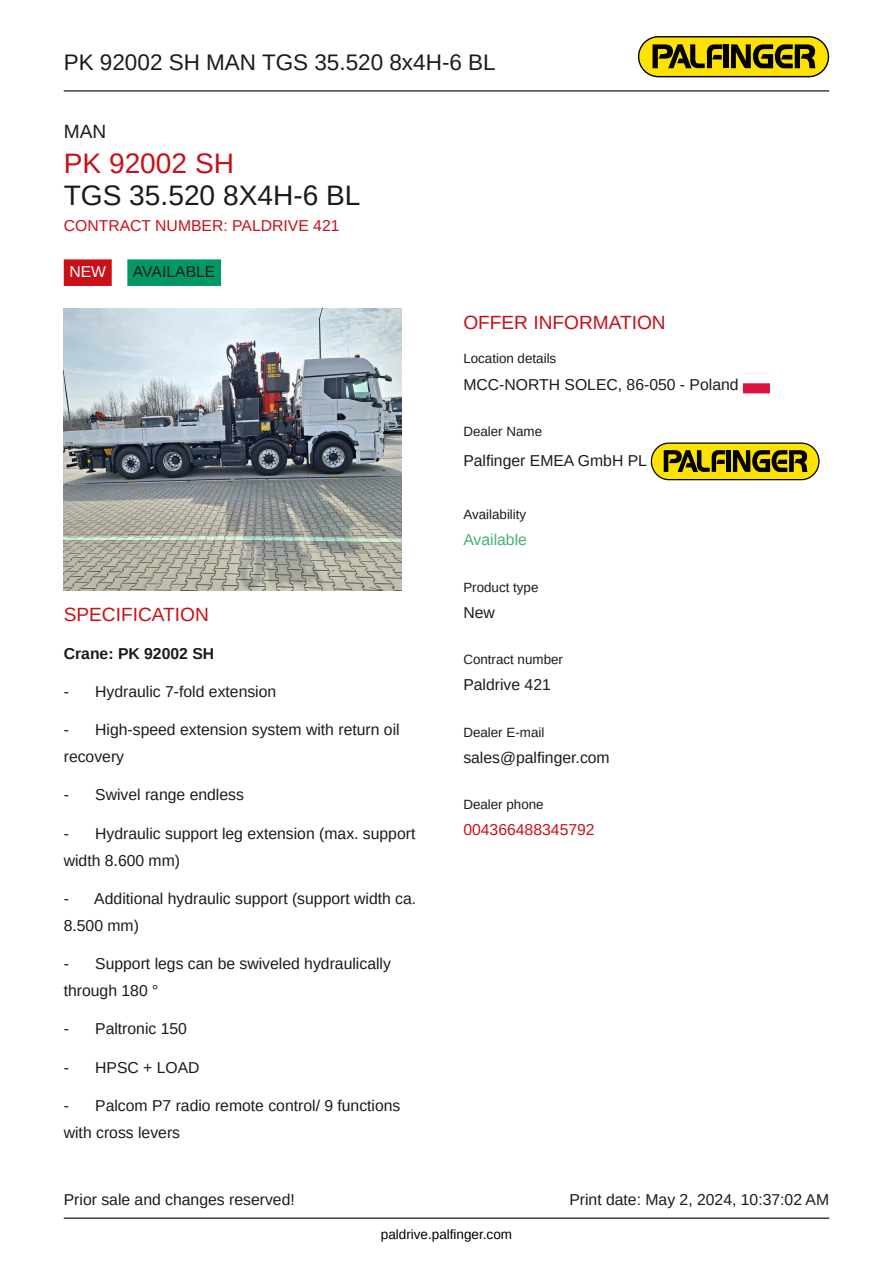
<style>
.page{position:relative;width:893px;height:1263px;background:#fff}
.page>*{position:absolute;margin:0;border:0;box-sizing:border-box;transform-origin:0 0}
.t1{font:28.2px "Arimo";color:#1b1b1b}
.t2{font:28.2px "Arimo";color:#c91019}
.t3{font:22.5px "Arimo";color:#1b1b1b}
.t4{font:19.2px "Arimo";color:#c91019}
.t5{font:19.2px "Arimo";color:#1b1b1b}
.t6{font:15.75px/27px "Arimo";color:#1b1b1b}
.t7{font:15.75px "Arimo";color:#c91019}
.t8{font:15.75px "Arimo";color:#43b36c}
.t9{font:15.75px "Arimo";color:#fff}
.t10{font:13.5px "Arimo";color:#000}
.t11{font:13.35px "Arimo";color:#1b1b1b}
</style>
<div class="page">
<hr style="left:64px;top:90px;width:765px;height:1px;background:#000">
<hr style="left:64px;top:1217px;width:765px;height:2px;background:#000">
<svg style="left:638px;top:36px;width:191px;height:41px;background:#a3930b"></svg>
<div style="left:64px;top:259px;width:48px;height:27px;background:#c91019"></div>
<div style="left:127px;top:259px;width:94px;height:27px;background:#096"></div>
<img style="left:64px;top:309px;width:337px;height:281px">
<div style="left:743px;top:383px;width:27px;height:10px;background:#dc143c"></div>
<svg style="left:651px;top:442px;width:168px;height:38px;background:#a4940e"></svg>
<h2 class="t3" style="left:64px;top:53px;width:433px">PK 92002 SH MAN TGS 35.520 8x4H-6 BL</h2>
<p class="t5" style="left:64px;top:124px;width:44px">MAN</p>
<h1 class="t2" style="left:64px;top:152px;width:172px">PK 92002 SH</h1>
<h1 class="t1" style="left:64px;top:185px;width:298px">TGS 35.520 8X4H-6 BL</h1>
<p class="t7" style="left:64px;top:220px;width:277px">CONTRACT NUMBER: PALDRIVE 421</p>
<p class="t9" style="left:69px;top:266px;width:38px">NEW</p>
<p class="t6" style="left:133px;top:259px;width:84px">AVAILABLE</p>
<p class="t4" style="left:64px;top:607px;width:147px">SPECIFICATION</p>
<p class="t6" style="left:64px;top:641px;width:152px">Crane: PK 92002 SH</p>
<p class="t6" style="left:64px;top:678px;width:7px">-</p>
<p class="t6" style="left:95px;top:678px;width:183px">Hydraulic 7-fold extension</p>
<p class="t6" style="left:64px;top:716px;width:7px">-</p>
<p class="t6" style="left:64px;top:716px;width:337px;text-indent:31px">High-speed extension system with return oil recovery</p>
<p class="t6" style="left:64px;top:781px;width:7px">-</p>
<p class="t6" style="left:95px;top:781px;width:150px">Swivel range endless</p>
<p class="t6" style="left:64px;top:820px;width:7px">-</p>
<p class="t6" style="left:64px;top:820px;width:353px;text-indent:31px">Hydraulic support leg extension (max. support width 8.600 mm)</p>
<p class="t6" style="left:64px;top:885px;width:7px">-</p>
<p class="t6" style="left:64px;top:885px;width:354px;text-indent:31px">Additional hydraulic support (support width ca.<br>8.500 mm)</p>
<p class="t6" style="left:64px;top:950px;width:7px">-</p>
<p class="t6" style="left:64px;top:950px;width:329px;text-indent:31px">Support legs can be swiveled hydraulically through 180 °</p>
<p class="t6" style="left:64px;top:1015px;width:7px">-</p>
<p class="t6" style="left:95px;top:1015px;width:93px">Paltronic 150</p>
<p class="t6" style="left:64px;top:1054px;width:7px">-</p>
<p class="t6" style="left:95px;top:1054px;width:106px">HPSC + LOAD</p>
<p class="t6" style="left:64px;top:1092px;width:7px">-</p>
<p class="t6" style="left:64px;top:1092px;width:338px;text-indent:31px">Palcom P7 radio remote control/ 9 functions with cross levers</p>
<p class="t4" style="left:463px;top:315px;width:204px">OFFER INFORMATION</p>
<p class="t11" style="left:463px;top:353px;width:94px">Location details</p>
<p class="t6" style="left:463px;top:373px;width:277px">MCC-NORTH SOLEC, 86-050 - Poland</p>
<p class="t11" style="left:463px;top:426px;width:80px">Dealer Name</p>
<p class="t6" style="left:463px;top:448px;width:185px">Palfinger EMEA GmbH PL</p>
<p class="t11" style="left:463px;top:510px;width:64px">Availability</p>
<p class="t8" style="left:463px;top:534px;width:65px">Available</p>
<p class="t11" style="left:463px;top:582px;width:77px">Product type</p>
<p class="t6" style="left:463px;top:600px;width:33px">New</p>
<p class="t11" style="left:463px;top:655px;width:101px">Contract number</p>
<p class="t6" style="left:463px;top:673px;width:89px">Paldrive 421</p>
<p class="t11" style="left:463px;top:727px;width:83px">Dealer E-mail</p>
<p class="t6" style="left:463px;top:745px;width:148px">sales@palfinger.com</p>
<p class="t11" style="left:463px;top:799px;width:82px">Dealer phone</p>
<p class="t7" style="left:463px;top:824px;width:133px">004366488345792</p>
<p class="t6" style="left:64px;top:1188px;width:233px">Prior sale and changes reserved!</p>
<p class="t6" style="left:569px;top:1188px;width:261px">Print date: May 2, 2024, 10:37:02 AM</p>
<p class="t10" style="left:381px;top:1229px;width:133px">paldrive.palfinger.com</p>
</div>
